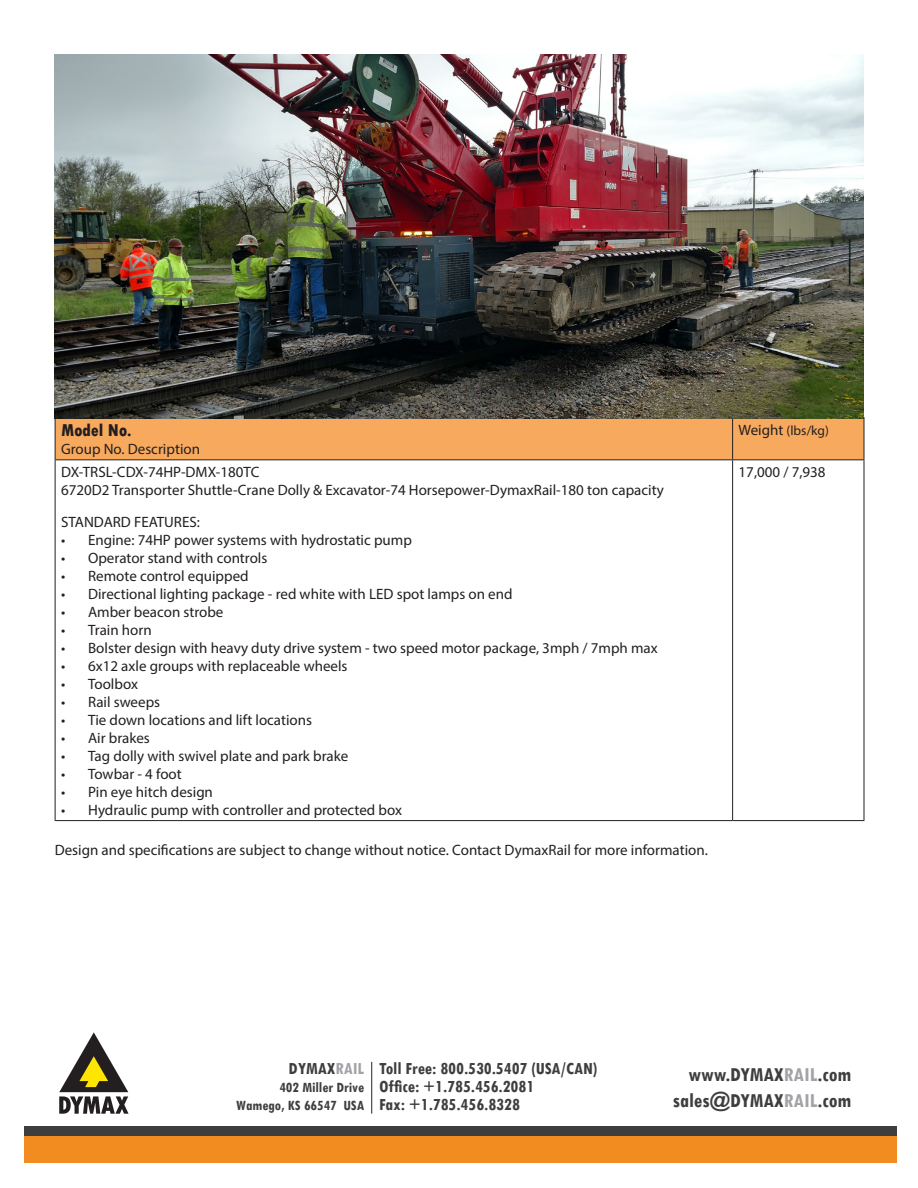
<style>
.page{position:relative;width:918px;height:1188px;background:#fff}
.page>*{position:absolute;margin:0;border:0;box-sizing:border-box;transform-origin:0 0}
.t1{font:700 condensed 21px "Tw Cen";color:#3e3e3f}
.t2{font:700 condensed 18px "Tw Cen";color:#3e3e3f}
.t3{font:800 condensed 18px "Tw Cen";color:#231f20}
.t4{font:15px/18px "Myriad Pro";color:#231f20}
.t5{font:700 condensed 15px "Tw Cen";color:#3e3e3f}
.t6{font:13.5px "Myriad Pro";color:#231f20}
.s1{font-size:15px}
.s2{color:#a1a3a6}
</style>
<div class="page">
<div style="left:24px;top:1126px;width:872px;height:36px;background:#3e3e3f"></div>
<div style="left:24px;top:1136px;width:872px;height:26px;background:#f28b20"></div>
<svg style="left:59px;top:1032px;width:70px;height:82px"></svg>
<hr style="left:371px;top:1062px;width:1px;height:52px;background:#3e3e3f">
<div style="left:56px;top:418px;width:808px;height:41px;background:#f7aa5e"></div>
<hr style="left:55px;top:418px;width:1px;height:41px;background:#231f20">
<hr style="left:732px;top:418px;width:1px;height:41px;background:#231f20">
<hr style="left:864px;top:418px;width:1px;height:41px;background:#231f20">
<hr style="left:55px;top:459px;width:678px;height:1px;background:#231f20">
<hr style="left:55px;top:460px;width:1px;height:360px;background:#231f20">
<hr style="left:733px;top:459px;width:131px;height:1px;background:#231f20">
<hr style="left:732px;top:460px;width:1px;height:360px;background:#231f20">
<hr style="left:864px;top:460px;width:1px;height:360px;background:#231f20">
<hr style="left:55px;top:820px;width:678px;height:1px;background:#231f20">
<hr style="left:733px;top:820px;width:131px;height:1px;background:#231f20">
<img style="left:54px;top:54px;width:810px;height:364px">
<p class="t3" style="left:61px;top:419px;width:72px">Model No.</p>
<p class="t4" style="left:61px;top:440px;width:140px">Group No. Description</p>
<p class="t4" style="left:61px;top:463px;width:604px">DX-TRSL-CDX-74HP-DMX-180TC<br>6720D2 Transporter Shuttle-Crane Dolly &amp; Excavator-74 Horsepower-DymaxRail-180 ton capacity</p>
<p class="t4" style="left:61px;top:512px;width:140px">STANDARD FEATURES:</p>
<p class="t4" style="left:61px;top:530px;width:352px">• Engine: 74HP power systems with hydrostatic pump</p>
<p class="t4" style="left:61px;top:548px;width:208px">• Operator stand with controls</p>
<p class="t4" style="left:61px;top:566px;width:189px">• Remote control equipped</p>
<p class="t4" style="left:61px;top:584px;width:453px">• Directional lighting package - red white with LED spot lamps on end</p>
<p class="t4" style="left:61px;top:602px;width:164px">• Amber beacon strobe</p>
<p class="t4" style="left:61px;top:620px;width:92px">• Train horn</p>
<p class="t4" style="left:61px;top:638px;width:598px">• Bolster design with heavy duty drive system - two speed motor package, 3mph / 7mph max</p>
<p class="t4" style="left:61px;top:656px;width:288px">• 6x12 axle groups with replaceable wheels</p>
<p class="t4" style="left:61px;top:674px;width:78px">• Toolbox</p>
<p class="t4" style="left:61px;top:692px;width:101px">• Rail sweeps</p>
<p class="t4" style="left:61px;top:710px;width:253px">• Tie down locations and lift locations</p>
<p class="t4" style="left:61px;top:728px;width:90px">• Air brakes</p>
<p class="t4" style="left:61px;top:746px;width:289px">• Tag dolly with swivel plate and park brake</p>
<p class="t4" style="left:61px;top:764px;width:122px">• Towbar - 4 foot</p>
<p class="t4" style="left:61px;top:782px;width:153px">• Pin eye hitch design</p>
<p class="t4" style="left:61px;top:800px;width:342px">• Hydraulic pump with controller and protected box</p>
<p class="t4" style="left:55px;top:840px;width:655px">Design and specifications are subject to change without notice. Contact DymaxRail for more information.</p>
<p class="t6" style="left:739px;top:422px;width:92px"><span class="s1">Weight</span> (lbs/kg)</p>
<p class="t4" style="left:739px;top:463px;width:88px">17,000 / 7,938</p>
<p class="t2" style="left:289px;top:1057px;width:77px">DYMAX<span class="s2">RAIL</span></p>
<p class="t5" style="left:279px;top:1078px;width:86px">402 Miller Drive</p>
<p class="t5" style="left:236px;top:1096px;width:129px">Wamego, KS 66547 USA</p>
<p class="t2" style="left:379px;top:1057px;width:220px">Toll Free: 800.530.5407 (USA/CAN)</p>
<p class="t2" style="left:379px;top:1075px;width:157px">Office: +1.785.456.2081</p>
<p class="t2" style="left:379px;top:1093px;width:142px">Fax: +1.785.456.8328</p>
<p class="t1" style="left:689px;top:1062px;width:164px">www.DYMAX<span class="s2">RAIL</span>.com</p>
<p class="t1" style="left:673px;top:1087px;width:180px">sales@DYMAX<span class="s2">RAIL</span>.com</p>
</div>
